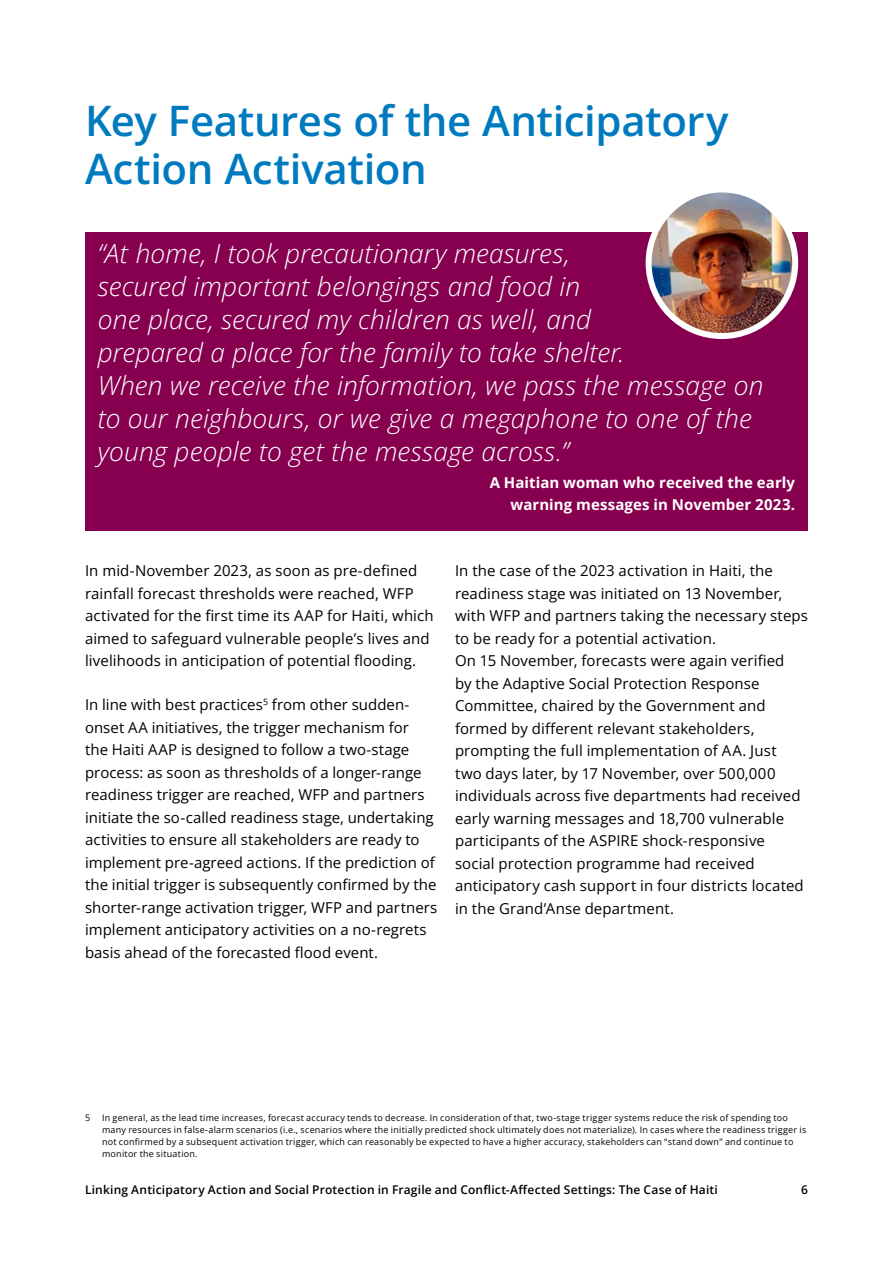
<style>
.page{position:relative;width:893px;height:1263px;background:#fff}
.page>*{position:absolute;margin:0;border:0;box-sizing:border-box;transform-origin:0 0}
.t1{font:600 42px/48px "Open Sans";letter-spacing:-.01em;color:#007abf}
.t2{font:italic 300 26.25px/33px "Open Sans";letter-spacing:.005em;color:#fff}
.t3{font:15px/22.5px "Open Sans";letter-spacing:.005em;color:#000}
.t4{font:700 15px/22.5px "Open Sans";letter-spacing:.005em;color:#fff;text-align:right}
.t5{font:600 12px "Open Sans";letter-spacing:.015em;color:#000}
.t6{font:9px/12px "Open Sans";letter-spacing:.025em;color:#000}
</style>
<div class="page">
<div style="left:85px;top:232px;width:723px;height:298px;background:#86004f"></div>
<img style="left:649px;top:189px;width:146px;height:147px;border-radius:73px">
<div style="left:646px;top:186px;width:152px;height:153px;border:6px solid #fff;border-radius:50%"></div>
<h1 class="t1" style="left:85px;top:96px;width:645px">Key Features of the Anticipatory<br>Action Activation</h1>
<p class="t2" style="left:98px;top:236px;width:667px">“At home, I took precautionary measures,<br>secured important belongings and food in<br>one place, secured my children as well, and<br>prepared a place for the family to take shelter.<br>When we receive the information, we pass the message on to our neighbours, or we give a megaphone to one of the young people to get the message across.”</p>
<p class="t4" style="left:490px;top:471px;width:307px">A Haitian woman who received the early warning messages in November 2023.</p>
<p class="t3" style="left:85px;top:559px;width:350px">In mid-November 2023, as soon as pre-defined rainfall forecast thresholds were reached, WFP activated for the first time its AAP for Haiti, which aimed to safeguard vulnerable people’s lives and livelihoods in anticipation of potential flooding.</p>
<p class="t3" style="left:85px;top:693px;width:354px">In line with best practices<sup>5</sup> from other sudden&shy;onset AA initiatives, the trigger mechanism for<br>the Haiti AAP is designed to follow a two-stage process: as soon as thresholds of a longer-range readiness trigger are reached, WFP and partners initiate the so-called readiness stage, undertaking activities to ensure all stakeholders are ready to implement pre-agreed actions. If the prediction of the initial trigger is subsequently confirmed by the shorter-range activation trigger, WFP and partners implement anticipatory activities on a no-regrets basis ahead of the forecasted flood event.</p>
<p class="t3" style="left:455px;top:559px;width:354px">In the case of the 2023 activation in Haiti, the readiness stage was initiated on 13 November, with WFP and partners taking the necessary steps to be ready for a potential activation.<br>On 15 November, forecasts were again verified<br>by the Adaptive Social Protection Response Committee, chaired by the Government and formed by different relevant stakeholders, prompting the full implementation of AA. Just<br>two days later, by 17 November, over 500,000 individuals across five departments had received early warning messages and 18,700 vulnerable participants of the ASPIRE shock-responsive social protection programme had received anticipatory cash support in four districts located in the Grand’Anse department.</p>
<p class="t6" style="left:85px;top:1111px;width:7px">5</p>
<p class="t6" style="left:102px;top:1111px;width:706px">In general, as the lead time increases, forecast accuracy tends to decrease. In consideration of that, two-stage trigger systems reduce the risk of spending too many resources in false-alarm scenarios (i.e., scenarios where the initially predicted shock ultimately does not materialize). In cases where the readiness trigger is not confirmed by a subsequent activation trigger, which can reasonably be expected to have a higher accuracy, stakeholders can “stand down” and continue to monitor the situation.</p>
<p class="t5" style="left:85px;top:1181px;width:634px">Linking Anticipatory Action and Social Protection in Fragile and Conflict-Affected Settings: The Case of Haiti</p>
<p class="t5" style="left:801px;top:1181px;width:8px">6</p>
</div>
